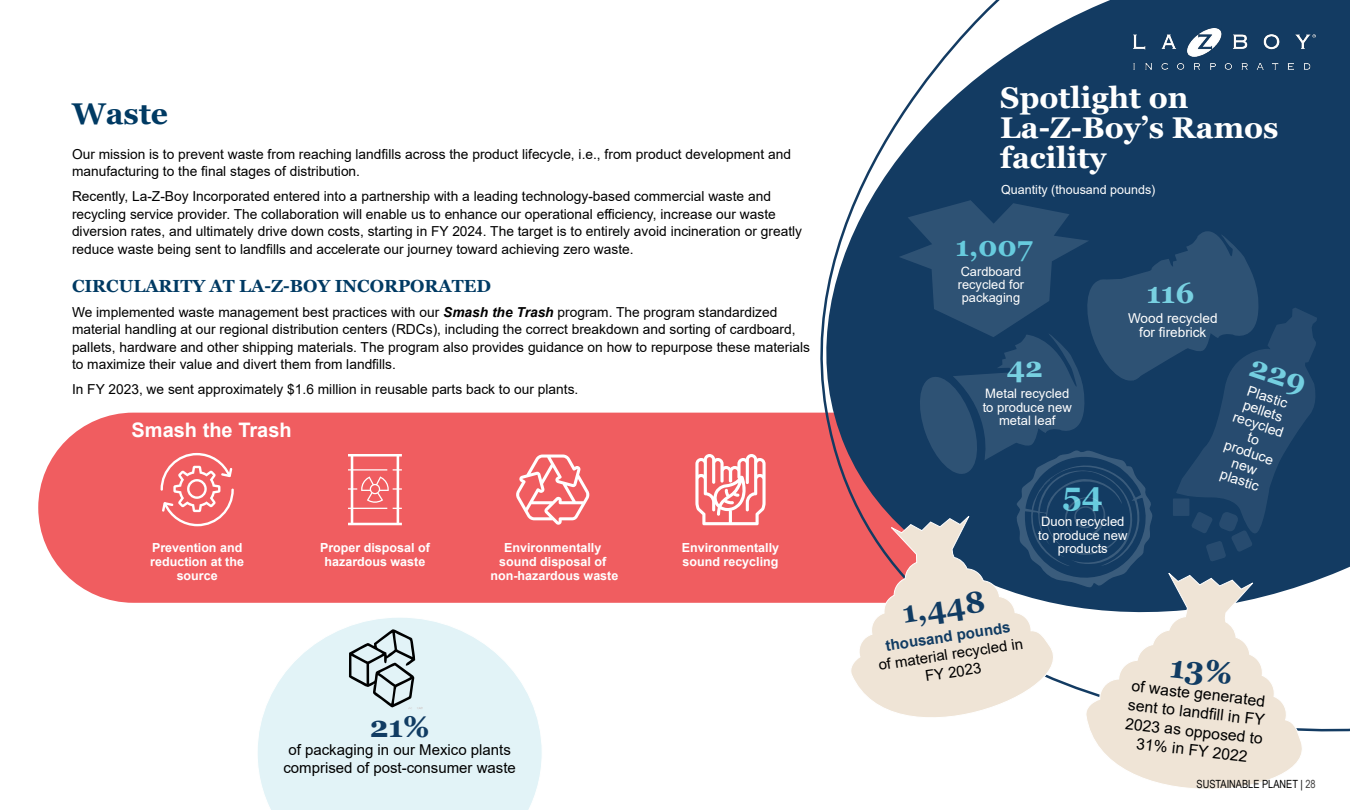
<style>
.page{position:relative;width:1350px;height:810px;background:#fff}
.page>*{position:absolute;margin:0;border:0;box-sizing:border-box;transform-origin:0 0}
.t1{font:700 32.5px "Georgia";color:#67cbde}
.t2{font:700 30px/30px "Georgia";color:#fff}
.t3{font:700 30px "Georgia";color:#113c63}
.t4{font:700 30px "Georgia";color:#003a63}
.t5{font:700 29.38px "Georgia";color:#67cbde}
.t6{font:700 28.25px "Georgia";color:#67cbde}
.t7{font:700 27.75px "Georgia";color:#67cbde}
.t8{font:700 20px "Arial";color:#fff}
.t9{font:700 17.5px "Georgia";color:#003a63}
.t10{font:15.75px/18.9px "Arial";color:#000;text-align:center}
.t11{font:15px/18px "Arial";color:#000;text-align:center}
.t12{font:700 15px "Arial";color:#113c63}
.t13{font:14.12px/14.6px "Arial";color:#fff;text-align:center}
.t14{font:13.75px/17.5px "Arial";color:#000}
.t15{font:13.62px/14px "Arial";color:#fff;text-align:center}
.t16{font:13px/13.5px "Arial";color:#fff;text-align:center}
.t17{font:12.88px/13.2px "Arial";color:#fff;text-align:center}
.t18{font:700 12.5px/13.8px "Arial";color:#fff;text-align:center}
.t19{font:12.5px "Arial";color:#fff}
.t20{font:11.25px "Arial Narrow";color:#000}
.s1{font-weight:700;font-style:italic}
.s2{color:#434242}
</style>
<div class="page">
<div style="left:38px;top:413px;width:985px;height:190px;background:#f05d60;border-radius:95px"></div>
<svg style="left:348px;top:454px;width:54px;height:71px"></svg>
<svg style="left:516px;top:455px;width:74px;height:70px"></svg>
<svg style="left:161px;top:453px;width:73px;height:73px"></svg>
<svg style="left:695px;top:454px;width:71px;height:71px"></svg>
<svg style="left:779px;top:0;width:571px;height:609px;fill:#133b62"></svg>
<svg style="left:258px;top:618px;width:284px;height:192px"></svg>
<svg style="left:848px;top:514px;width:235px;height:203px"></svg>
<svg style="left:1084px;top:571px;width:238px;height:218px"></svg>
<svg style="left:349px;top:628px;width:74px;height:84px;background:#b7c5c8"></svg>
<svg style="left:899px;top:200px;width:420px;height:389px;background:#24486b"></svg>
<div style="left:1171px;top:658px;width:61px;height:28px;background:#efe4d6"></div>
<h2 class="t4" style="left:72px;top:94px;width:98px">Waste</h2>
<p class="t14" style="left:72px;top:145px;width:721px">Our mission is to prevent waste from reaching landfills across the product lifecycle, i.e., from product development and manufacturing to the final stages of distribution.</p>
<p class="t14" style="left:72px;top:187px;width:732px">Recently, La-Z-Boy Incorporated entered into a partnership with a leading technology-based commercial waste and recycling service provider. The collaboration will enable us to enhance our operational efficiency, increase our waste diversion rates, and ultimately drive down costs, starting in FY 2024. The target is to entirely avoid incineration or greatly reduce waste being sent to landfills and accelerate our journey toward achieving zero waste.</p>
<p class="t9" style="left:72px;top:275px;width:421px">CIRCULARITY AT LA-Z-BOY INCORPORATED</p>
<p class="t14" style="left:72px;top:303px;width:740px">We implemented waste management best practices with our <span class="s1">Smash the Trash</span> program. The program standardized material handling at our regional distribution centers (RDCs), including the correct breakdown and sorting of cardboard, pallets, hardware and other shipping materials. The program also provides guidance on how to repurpose these materials to maximize their value and divert them from landfills.</p>
<p class="t14" style="left:72px;top:380px;width:508px">In FY 2023, we sent approximately $1.6 million in reusable parts back to our plants.</p>
<h3 class="t8" style="left:132px;top:416px;width:162px">Smash the Trash</h3>
<p class="t18" style="left:320px;top:541px;width:111px">Proper disposal of hazardous waste</p>
<p class="t18" style="left:491px;top:541px;width:129px">Environmentally sound disposal of non-hazardous waste</p>
<p class="t18" style="left:150px;top:541px;width:95px">Prevention and reduction at the source</p>
<p class="t18" style="left:682px;top:541px;width:99px;text-align:left">Environmentally sound recycling</p>
<h2 class="t3" style="left:370px;top:708px;width:61px">21%</h2>
<p class="t11" style="left:283px;top:741px;width:234px">of packaging in our Mexico plants comprised of post-consumer waste</p>
<h2 class="t2" style="left:1000px;top:83px;width:280px">Spotlight on<br>La-Z-Boy’s Ramos facility</h2>
<p class="t19" style="left:1001px;top:181px;width:156px">Quantity (thousand pounds)</p>
<h3 class="t7" style="left:955px;top:229px;width:79px">1,007</h3>
<p class="t17" style="left:958px;top:265px;width:68px">Cardboard recycled for packaging</p>
<h3 class="t5" style="left:1147px;top:274px;width:49px">116</h3>
<p class="t15" style="left:1128px;top:311px;width:91px">Wood recycled for firebrick</p>
<h3 class="t6" style="left:1007px;top:349px;width:38px">42</h3>
<p class="t16" style="left:983px;top:387px;width:91px">Metal recycled to produce new metal leaf</p>
<p class="t13" style="left:1245px;top:382px;width:54px;rotate:18deg">Plastic pellets recycled to produce new plastic</p>
<h1 class="t1" style="left:1063px;top:473px;width:42px">54</h1>
<p class="t16" style="left:1038px;top:515px;width:91px">Duon recycled to produce new products</p>
<h2 class="t3" style="left:900px;top:594px;width:85px;rotate:-8deg">1,448</h2>
<p class="t12" style="left:884px;top:635px;width:127px;rotate:-8deg">thousand pounds</p>
<p class="t11" style="left:877px;top:655px;width:147px;rotate:-8deg">of material recycled in<br>FY 2023</p>
<p class="t10" style="left:1130px;top:677px;width:140px;rotate:6deg">of waste generated sent to landfi ll in FY<br>2023 as opposed to<br>31% in FY 2022</p>
<p class="t20" style="left:1197px;top:776px;width:120px">SUSTAINABLE PLANET | <span class="s2">28</span></p>
</div>
